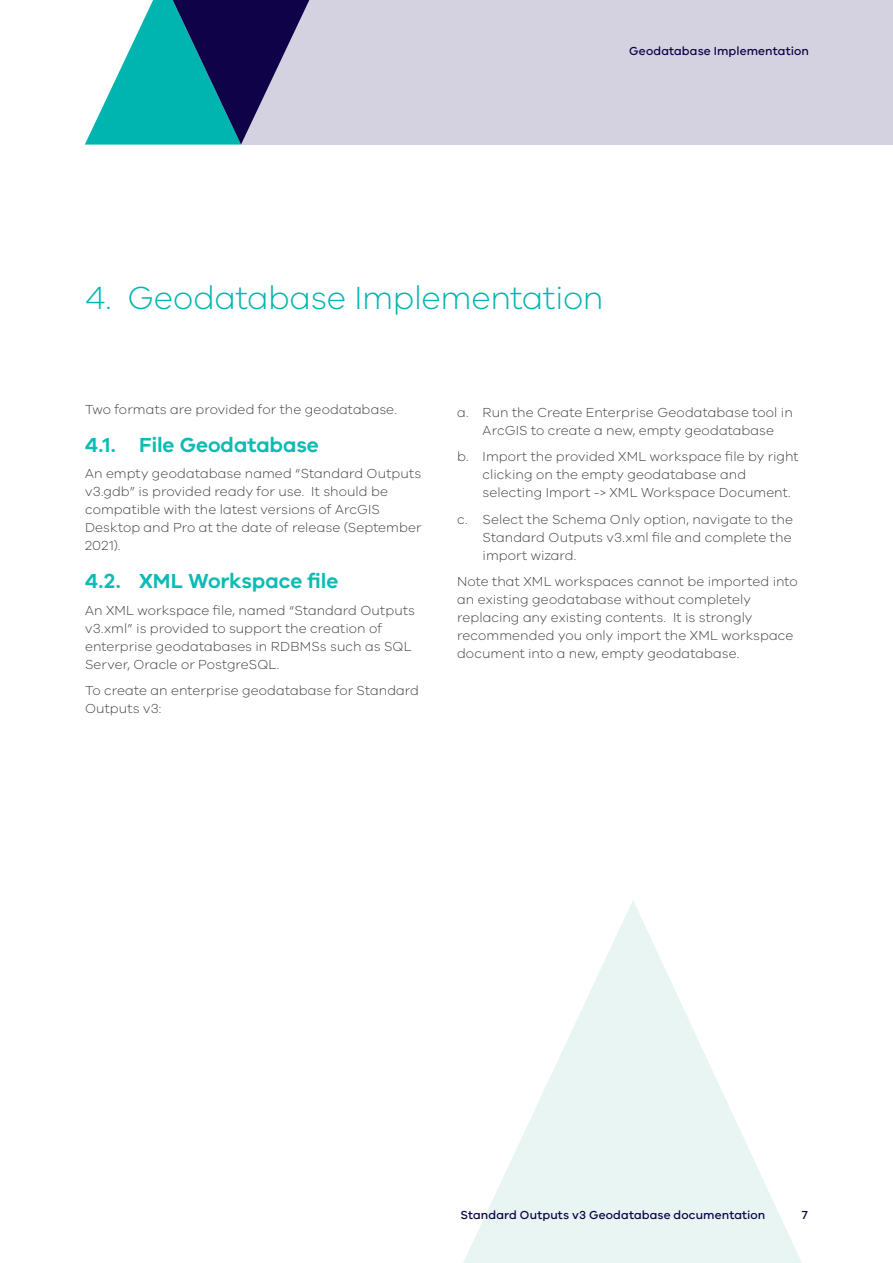
<style>
.page{position:relative;width:893px;height:1263px;background:#fff}
.page>*{position:absolute;margin:0;border:0;box-sizing:border-box;transform-origin:0 0}
.t1{font:300 33px "VIC";letter-spacing:-.01em;color:#00b5af}
.t2{font:600 21px "VIC";letter-spacing:-.005em;color:#0cbbb5}
.t3{font:300 13.5px/18px "VIC";letter-spacing:.005em;color:#414042}
.t4{font:500 12px "VIC";letter-spacing:.01em;color:#100249}
</style>
<div class="page">
<div style="left:241px;top:0;width:652px;height:145px;background:#d4d2e0"></div>
<svg style="left:85px;top:0;width:225px;height:145px"></svg>
<svg style="left:463px;top:901px;width:339px;height:362px;fill:#edf7f6"></svg>
<p class="t4" style="left:629px;top:43px;width:181px">Geodatabase Implementation</p>
<h1 class="t1" style="left:85px;top:278px;width:520px">4. Geodatabase Implementation</h1>
<p class="t3" style="left:85px;top:400px;width:313px">Two formats are provided for the geodatabase.</p>
<h2 class="t2" style="left:85px;top:432px;width:235px">4.1. File Geodatabase</h2>
<p class="t3" style="left:85px;top:464px;width:338px">An empty geodatabase named “Standard Outputs v3.gdb” is provided ready for use. It should be compatible with the latest versions of ArcGIS Desktop and Pro at the date of release (September 2021).</p>
<h2 class="t2" style="left:85px;top:568px;width:255px">4.2. XML Workspace file</h2>
<p class="t3" style="left:85px;top:601px;width:331px">An XML workspace file, named “Standard Outputs v3.xml” is provided to support the creation of enterprise geodatabases in RDBMSs such as SQL Server, Oracle or PostgreSQL.</p>
<p class="t3" style="left:85px;top:681px;width:336px">To create an enterprise geodatabase for Standard<br>Outputs v3:</p>
<p class="t3" style="left:457px;top:403px;width:337px;text-align:center">a. Run the Create Enterprise Geodatabase tool in<br>ArcGIS to create a new, empty geodatabase</p>
<p class="t3" style="left:483px;top:447px;width:317px;text-indent:-26px">b. Import the provided XML workspace file by right clicking on the empty geodatabase and selecting Import -&gt; XML Workspace Document.</p>
<p class="t3" style="left:483px;top:510px;width:312px;text-align:justify;text-indent:-26px">c. Select the Schema Only option, navigate to the Standard Outputs v3.xml file and complete the import wizard.</p>
<p class="t3" style="left:457px;top:572px;width:342px">Note that XML workspaces cannot be imported into an existing geodatabase without completely replacing any existing contents. It is strongly recommended you only import the XML workspace document into a new, empty geodatabase.</p>
<p class="t4" style="left:460px;top:1208px;width:306px">Standard Outputs v3 Geodatabase documentation</p>
<p class="t4" style="left:802px;top:1208px;width:7px">7</p>
</div>
